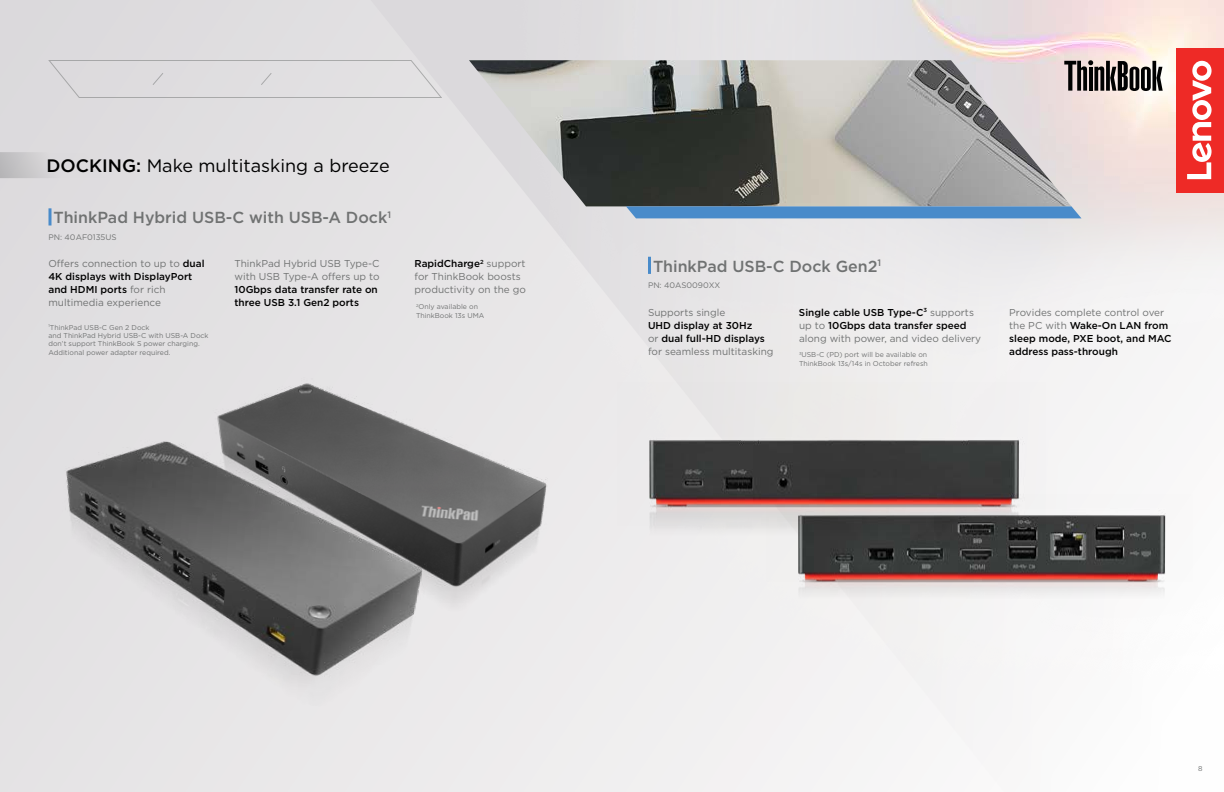
<style>
.page{position:relative;width:1224px;height:792px;background:#fff}
.page>*{position:absolute;margin:0;border:0;box-sizing:border-box;transform-origin:0 0}
.t1{font:18px "Gotham";color:#000}
.t2{font:500 16px "Gotham";color:#707272}
.t3{font:500 10px/13px "Gotham";color:#000}
.t4{font:10px/13px "Gotham";color:#707272}
.t5{font:8px "Gotham";color:#707272}
.t6{font:7px/8.4px "Gotham";color:#707272}
.s1{font-weight:500}
.s2{font-weight:500;color:#000}
.s3{font-weight:400;color:#707272}
</style>
<div class="page">
<div style="left:1176px;top:48px;width:48px;height:145px;background:#ee2a26"></div>
<svg style="left:1187px;top:61px;width:25px;height:118px"></svg>
<svg style="left:1072px;top:60px;width:91px;height:31px;background:#6e6966"></svg>
<div style="left:48px;top:60px;width:394px;height:38px;background:#dfdee0"></div>
<hr style="left:48px;top:208px;width:3px;height:18px;background:#498bca">
<img style="left:767px;top:494px;width:426px;height:151px">
<hr style="left:648px;top:257px;width:3px;height:17px;background:#498bca">
<svg style="left:0;top:152px;width:106px;height:26px;background:#d3d1d3"></svg>
<img style="left:162px;top:336px;width:439px;height:296px">
<img style="left:18px;top:400px;width:448px;height:315px">
<img style="left:617px;top:383px;width:429px;height:244px">
<img style="left:469px;top:60px;width:603px;height:146px">
<svg style="left:626px;top:206px;width:456px;height:12px;background:#508eca"></svg>
<h1 class="t1" style="left:46px;top:154px;width:345px"><span class="s1">DOCKING:</span> Make multitasking a breeze</h1>
<h2 class="t2" style="left:53px;top:207px;width:339px">ThinkPad Hybrid USB-C with USB-A Dock<sup>1</sup></h2>
<p class="t4" style="left:234px;top:257px;width:147px">ThinkPad Hybrid USB Type-C with USB Type-A offers up to</p>
<p class="t3" style="left:234px;top:283px;width:145px">10Gbps data transfer rate on three USB 3.1 Gen2 ports</p>
<p class="t5" style="left:48px;top:232px;width:70px">PN: 40AF0135US</p>
<p class="t4" style="left:48px;top:257px;width:158px">Offers connection to up to <span class="s2">dual<br>4K displays with DisplayPort and HDMI ports</span> for rich multimedia experience</p>
<p class="t6" style="left:48px;top:323px;width:162px"><sup>1</sup>ThinkPad USB-C Gen 2 Dock<br>and ThinkPad Hybrid USB-C with USB-A Dock don’t support ThinkBook S power charging.<br>Additional power adapter required.</p>
<p class="t4" style="left:414px;top:257px;width:113px"><span class="s2">RapidCharge</span><sup>2</sup> support for ThinkBook boosts productivity on the go</p>
<p class="t6" style="left:416px;top:303px;width:70px"><sup>2</sup>Only available on<br>ThinkBook 13s UMA</p>
<h2 class="t2" style="left:653px;top:256px;width:230px">ThinkPad USB-C Dock Gen2<sup>1</sup></h2>
<p class="t5" style="left:648px;top:280px;width:74px">PN: 40AS0090XX</p>
<p class="t4" style="left:648px;top:305px;width:79px">Supports single</p>
<p class="t3" style="left:648px;top:318px;width:127px">UHD display at 30Hz<br><span class="s3">or</span> dual full-HD displays <span class="s3">for seamless multitasking</span></p>
<p class="t3" style="left:799px;top:305px;width:184px">Single cable USB Type-C<sup>3</sup> <span class="s3">supports up to</span> 10Gbps data transfer speed <span class="s3">along with power, and video delivery</span></p>
<p class="t6" style="left:799px;top:350px;width:130px"><sup>3</sup>USB-C (PD) port will be available on<br>ThinkBook 13s/14s in October refresh</p>
<p class="t3" style="left:1009px;top:305px;width:164px"><span class="s3">Provides complete control over the PC with</span> Wake-On LAN from sleep mode, PXE boot, and MAC address pass-through</p>
<p class="t6" style="left:1198px;top:764px;width:6px">8</p>
</div>
